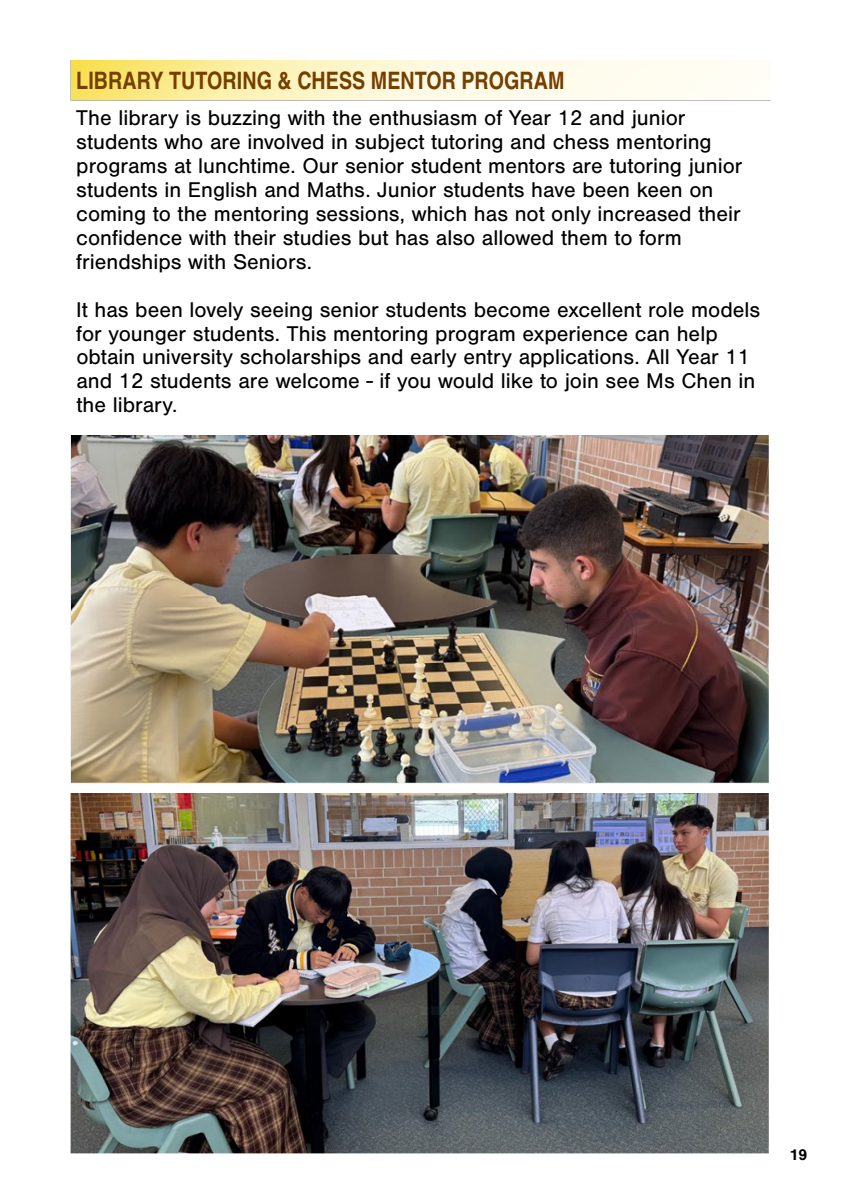
<style>
.page{position:relative;width:842px;height:1191px;background:#fff}
.page>*{position:absolute;margin:0;border:0;box-sizing:border-box;transform-origin:0 0}
.t1{font:700 24px "Nimbus San Con L";color:#763f00}
.t2{font:22.2px "Nimbus San";color:#000}
.t3{font:22px/24px "Nimbus San";color:#000}
.t4{font:700 16px "Nimbus San";color:#000}
.s1{font-size:22.2px}
.s2{font-size:22px}
</style>
<div class="page">
<img style="left:70px;top:60px;width:696px;height:40px">
<img style="left:70px;top:435px;width:699px;height:348px">
<img style="left:70px;top:794px;width:699px;height:359px">
<p class="t1" style="left:76px;top:62px;width:490px">LIBRARY TUTORING &amp; CHESS MENTOR PROGRAM</p>
<p class="t3" style="left:76px;top:106px;width:668px">The library is buzzing with the enthusiasm of Year 12 and junior students who are involved in subject tutoring and chess mentoring programs at lunchtime. Our senior student mentors are tutoring junior students in English and Maths. Junior students have been keen on coming to the mentoring sessions, which has not only increased their confidence with their studies but has also allowed them to form friendships with Seniors.</p>
<p class="t3" style="left:76px;top:298px;width:685px">It has been lovely seeing senior students become excellent role <span class="s1">models</span></p>
<p class="t2" style="left:76px;top:321px;width:643px">for younger students. This mentoring program experience can <span class="s2">help</span></p>
<p class="t3" style="left:76px;top:345px;width:681px">obtain university scholarships and early entry applications. All Year 11 and 12 students are welcome - if you would like to join see Ms Chen in the library.</p>
<p class="t4" style="left:789px;top:1145px;width:19px">19</p>
</div>
